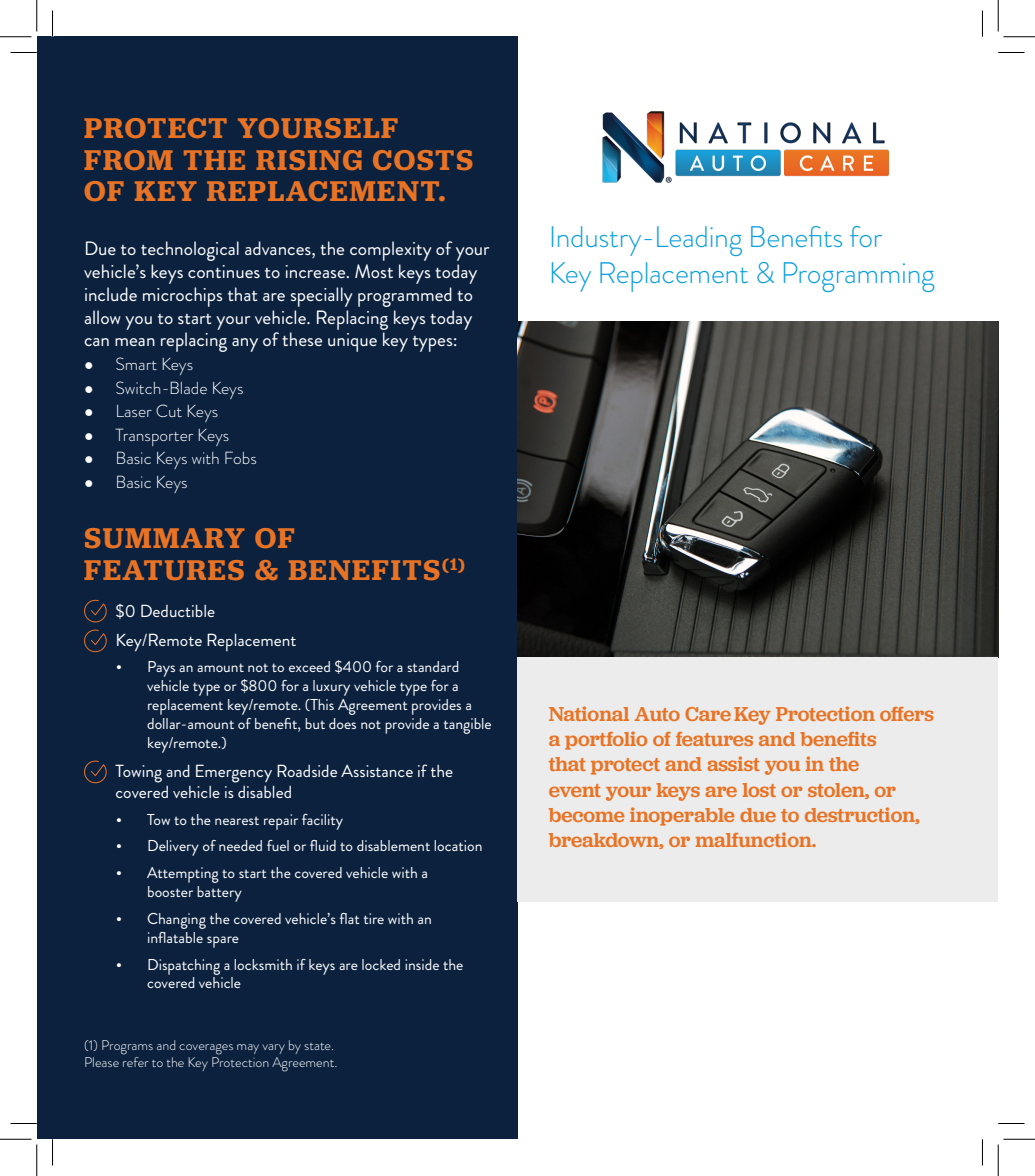
<style>
.page{position:relative;width:1035px;height:1176px;background:#fff}
.page>*{position:absolute;margin:0;border:0;box-sizing:border-box;transform-origin:0 0}
.t1{font:600 29.75px/31.5px "Jubilat";letter-spacing:.05em;color:#e97324}
.t2{font:300 29.75px/35.7px "Brandon Grotesque";letter-spacing:-.01em;color:#0ca0dc}
.t3{font:500 21px/25.2px "Jubilat";color:#e97324}
.t4{font:19.25px/22.8px "Brandon Grotesque";color:#fff}
.t5{font:17.5px/21px "Brandon Grotesque";color:#fff}
.t6{font:300 17.5px "Brandon Grotesque";color:#fff}
.t7{font:15.75px/18.9px "Brandon Grotesque";color:#fff}
.t8{font:300 14px/16.8px "Brandon Grotesque";color:#fff}
.s1{font-family:"Impact";font-weight:400;font-size:15.75px}
.s2{font-family:"Cresta";font-weight:300}
</style>
<div class="page">
<div style="left:37px;top:37px;width:480px;height:1102px;background:#0b213e"></div>
<img style="left:517px;top:321px;width:481px;height:336px">
<img style="left:602px;top:112px;width:286px;height:70px">
<svg style="left:84px;top:600px;width:23px;height:22px"></svg>
<svg style="left:84px;top:761px;width:23px;height:22px"></svg>
<svg style="left:84px;top:630px;width:23px;height:22px"></svg>
<div style="left:517px;top:657px;width:481px;height:245px;background:#ececec"></div>
<svg style="left:10px;top:52px;width:27px;height:1px"></svg>
<svg style="left:998px;top:52px;width:26px;height:1px"></svg>
<svg style="left:10px;top:1123px;width:27px;height:1px"></svg>
<svg style="left:998px;top:1123px;width:26px;height:1px"></svg>
<svg style="left:52px;top:10px;width:1px;height:27px"></svg>
<svg style="left:52px;top:1139px;width:1px;height:27px"></svg>
<hr style="left:0;top:36px;width:32px;height:1px;background:#000">
<hr style="left:1003px;top:36px;width:31px;height:1px;background:#000">
<hr style="left:0;top:1139px;width:32px;height:1px;background:#000">
<hr style="left:1003px;top:1139px;width:31px;height:1px;background:#000">
<hr style="left:36px;top:0;width:1px;height:32px;background:#000">
<hr style="left:36px;top:1144px;width:1px;height:32px;background:#000">
<hr style="left:997px;top:0;width:1px;height:32px;background:#000">
<hr style="left:997px;top:1144px;width:1px;height:32px;background:#000">
<p class="t1" style="left:84px;top:112px;width:391px">PROTECT YOURSELF<br>FROM THE RISING COSTS<br>OF KEY REPLACEMENT.</p>
<p class="t4" style="left:84px;top:238px;width:407px">Due to technological advances, the complexity of your vehicle’s keys continues to increase. Most keys today include microchips that are specially programmed to allow you to start your vehicle. Replacing keys today can mean replacing any of these unique key types:</p>
<p class="t6" style="left:84px;top:352px;width:111px"><span class="s1">●</span> Smart Keys</p>
<p class="t6" style="left:84px;top:376px;width:161px"><span class="s1">●</span> Switch-Blade Keys</p>
<p class="t6" style="left:84px;top:399px;width:136px"><span class="s1">●</span> Laser Cut Keys</p>
<p class="t6" style="left:84px;top:423px;width:147px"><span class="s1">●</span> Transporter Keys</p>
<p class="t6" style="left:84px;top:447px;width:174px"><span class="s1">●</span> Basic Keys with Fobs</p>
<p class="t6" style="left:84px;top:470px;width:105px"><span class="s1">●</span> Basic Keys</p>
<p class="t1" style="left:84px;top:522px;width:382px">SUMMARY OF<br>FEATURES &amp; BENEFITS<sup>(1)</sup></p>
<p class="t5" style="left:116px;top:600px;width:101px">$0 Deductible</p>
<p class="t5" style="left:116px;top:629px;width:182px">Key/Remote Replacement</p>
<p class="t7" style="left:147px;top:658px;width:346px;text-indent:-32px"><span class="s2">•</span> Pays an amount not to exceed $400 for a standard vehicle type or $800 for a luxury vehicle type for a replacement key/remote. (This Agreement provides a dollar-amount of benefit, but does not provide a tangible key/remote.)</p>
<p class="t5" style="left:116px;top:761px;width:339px">Towing and Emergency Roadside Assistance if the covered vehicle is disabled</p>
<p class="t7" style="left:116px;top:810px;width:229px"><span class="s2">•</span> Tow to the nearest repair facility</p>
<p class="t7" style="left:116px;top:837px;width:368px"><span class="s2">•</span> Delivery of needed fuel or fluid to disablement location</p>
<p class="t7" style="left:147px;top:864px;width:282px;text-indent:-32px"><span class="s2">•</span> Attempting to start the covered vehicle with a booster battery</p>
<p class="t7" style="left:147px;top:909px;width:286px;text-indent:-32px"><span class="s2">•</span> Changing the covered vehicle’s flat tire with an inflatable spare</p>
<p class="t7" style="left:147px;top:955px;width:318px;text-indent:-32px"><span class="s2">•</span> Dispatching a locksmith if keys are locked inside the covered vehicle</p>
<p class="t8" style="left:84px;top:1037px;width:255px">(1) Programs and coverages may vary by state.<br>Please refer to the Key Protection Agreement.</p>
<p class="t2" style="left:548px;top:219px;width:388px">Industry-Leading Benefits for<br>Key Replacement &amp; Programming</p>
<p class="t3" style="left:548px;top:701px;width:386px">National Auto CareKey Protection offers a portfolio of features and benefits<br>that protect and assist you in the<br>event your keys are lost or stolen, or become inoperable due to destruction, breakdown, or malfunction.</p>
</div>
